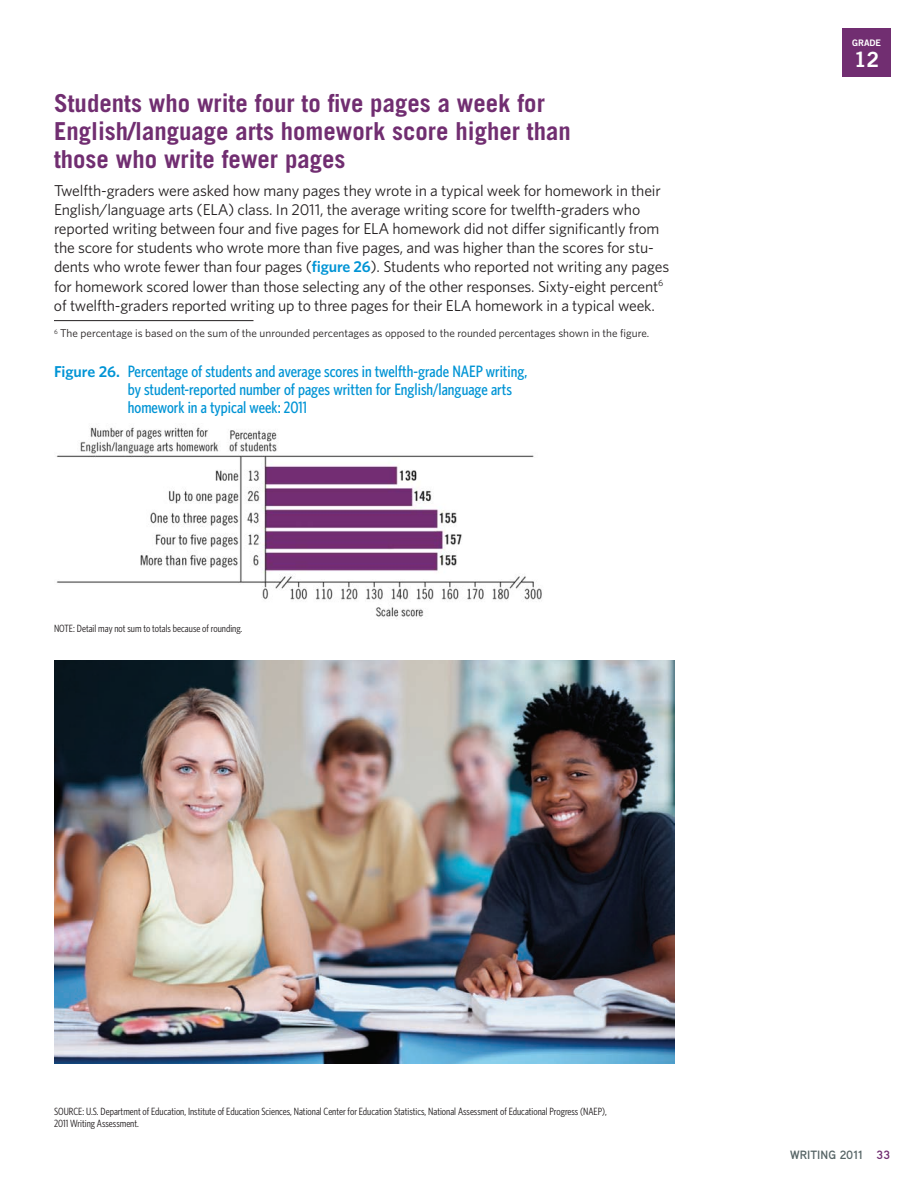
<style>
.page{position:relative;width:918px;height:1188px;background:#fff}
.page>*{position:absolute;margin:0;border:0;box-sizing:border-box;transform-origin:0 0}
.t1{font:700 24.75px/27.8px "Trade Gothic LT Std";color:#712e71}
.t2{font:21px "Trade Gothic LT Std Bd 2";color:#fff}
.t3{font:500 16.5px/18px "Whitney Condensed";color:#0094d5}
.t4{font:15.75px/19px "Whitney";letter-spacing:-.01em;color:#231f20}
.t5{font:700 12px "Aaux Pro OT";color:#576566}
.t6{font:11.25px "Whitney";color:#231f20}
.t7{font:10.5px/12.8px "Whitney Condensed";color:#231f20}
.t8{font:9px "Trade Gothic LT Std Bd 2";letter-spacing:-.01em;color:#fff}
.s1{font-weight:600;color:#0094d5}
.s2{font-family:"Whitney";font-weight:600;font-size:15.75px}
.s3{color:#712e71}
</style>
<div class="page">
<img style="left:54px;top:660px;width:621px;height:404px">
<hr style="left:54px;top:320px;width:200px;height:1px;background:#231f20">
<img style="left:56px;top:427px;width:486px;height:190px">
<div style="left:842px;top:29px;width:49px;height:48px;background:#712e71"></div>
<h2 class="t1" style="left:54px;top:89px;width:519px">Students who write four to five pages a week for<br>English/language arts homework score higher than those who write fewer pages</h2>
<p class="t4" style="left:54px;top:181px;width:617px">Twelfth-graders were asked how many pages they wrote in a typical week for homework in their English/language arts (ELA) class. In 2011, the average writing score for twelfth-graders who reported writing between four and five pages for ELA homework did not differ significantly from the score for students who wrote more than five pages, and was higher than the scores for stu&shy;dents who wrote fewer than four pages (<span class="s1">figure 26</span>). Students who reported not writing any pages for homework scored lower than those selecting any of the other responses. Sixty-eight percent<sup>6 </sup>of twelfth-graders reported writing up to three pages for their ELA homework in a typical week.</p>
<p class="t6" style="left:54px;top:326px;width:597px"><sup>6</sup> The percentage is based on the sum of the unrounded percentages as opposed to the rounded percentages shown in the figure.</p>
<p class="t3" style="left:128px;top:362px;width:401px;text-indent:-74px"><span class="s2">Figure 26.</span> Percentage of students and average scores in twelfth-grade NAEP writing, by student-reported number of pages written for English/language arts homework in a typical week: 2011</p>
<p class="t7" style="left:54px;top:622px;width:190px">NOTE: Detail may not sum to totals because of rounding.</p>
<p class="t8" style="left:852px;top:37px;width:30px">GRADE</p>
<h2 class="t2" style="left:854px;top:46px;width:27px">12</h2>
<p class="t7" style="left:54px;top:1104px;width:554px">SOURCE: U.S. Department of Education, Institute of Education Sciences, National Center for Education Statistics, National Assessment of Educational Progress (NAEP),<br>2011 Writing Assessment.</p>
<p class="t5" style="left:790px;top:1147px;width:102px">WRITING 2011 <span class="s3">33</span></p>
</div>
